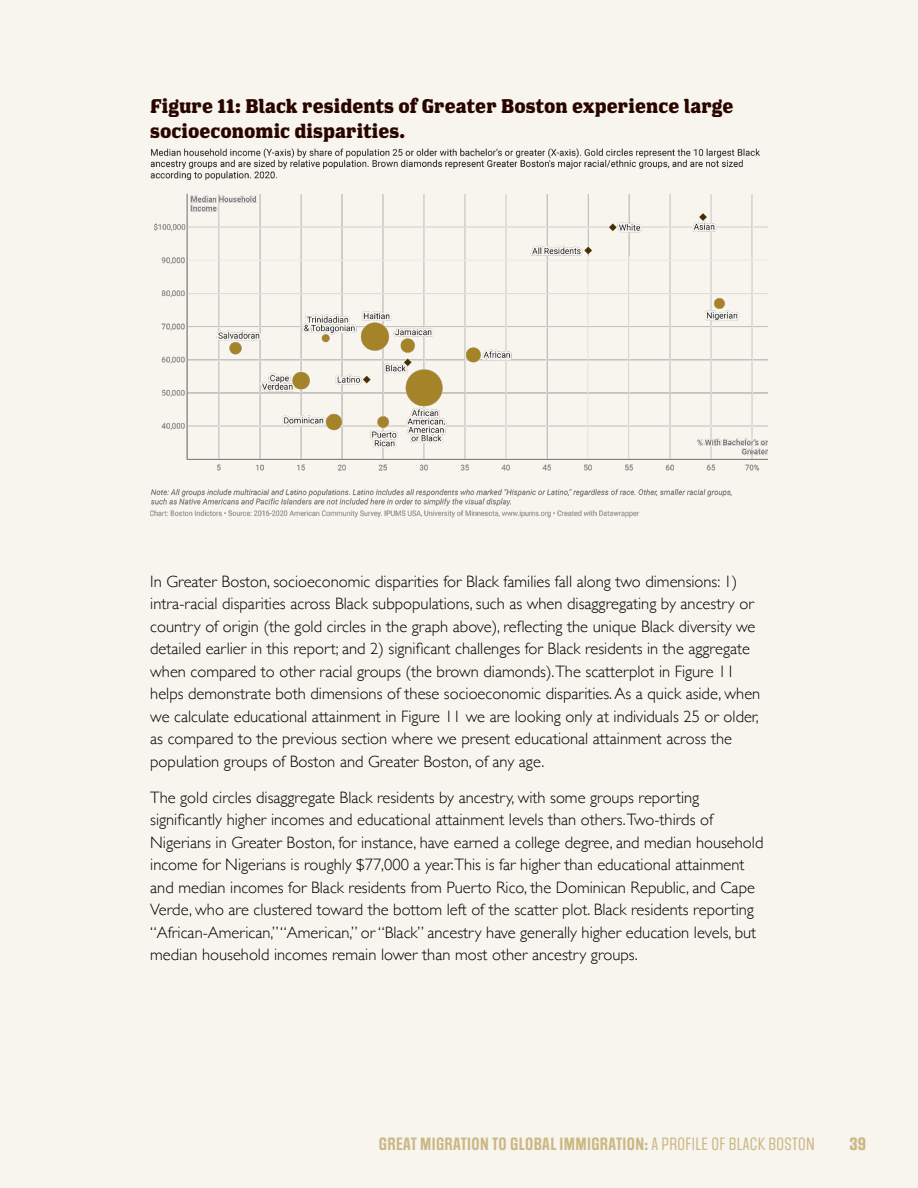
<style>
.page{position:relative;width:918px;height:1188px;background:#f7f5ee}
.page>*{position:absolute;margin:0;border:0;box-sizing:border-box;transform-origin:0 0}
.Graph_Title{font:700 19.5px/25.5px "Los Feliz OT";color:#290500}
.t1{font:300 16.5px/22.5px "Gill Sans";color:#000}
.t2{font:600 15px "Social Gothic";letter-spacing:.025em;color:#a58328}
.t3{font:15px "Social Gothic Soft";color:#a58328}
.s1{font-weight:400}
</style>
<div class="page">
<hr style="left:0;top:0;width:1px;height:1188px;background:#a58328">
<img style="left:150px;top:510px;width:489px;height:8px">
<img style="left:150px;top:148px;width:618px;height:359px">
<p class="Graph_Title" style="left:150px;top:93px;width:585px">Figure 11: Black residents of Greater Boston experience large socioeconomic disparities.</p>
<p class="t1" style="left:150px;top:569px;width:612px">In Greater Boston, socioeconomic disparities for Black families fall along two dimensions: 1) intra-racial disparities across Black subpopulations, such as when disaggregating by ancestry or country of origin (the gold circles in the graph above), reflecting the unique Black diversity we detailed earlier in this report; and 2) significant challenges for Black residents in the aggregate when compared to other racial groups (the brown diamonds).The scatterplot in Figure 11 helps demonstrate both dimensions of these socioeconomic disparities. As a quick aside, when we calculate educational attainment in Figure 11 we are looking only at individuals 25 or older, as compared to the previous section where we present educational attainment across the population groups of Boston and Greater Boston, of any age.</p>
<p class="t1" style="left:150px;top:785px;width:615px">The gold circles disaggregate Black residents by ancestry, with some groups reporting significantly higher incomes and educational attainment levels than others.Two-thirds of Nigerians in Greater Boston, for instance, have earned a college degree, and median household income for Nigerians is roughly $77,000 a year.This is far higher than educational attainment and median incomes for Black residents from Puerto Rico, the Dominican Republic, and Cape Verde, who are clustered toward the bottom left of the scatter plot. Black residents reporting “African-American,” “American,” or “Black” ancestry have generally higher education levels, but median household incomes remain lower than most other ancestry groups.</p>
<p class="t2" style="left:379px;top:1134px;width:438px">GREAT MIGRATION TO GLOBAL IMMIGRATION: <span class="s1">A PROFILE OF BLACK BOSTON</span></p>
<p class="t3" style="left:850px;top:1135px;width:18px">39</p>
</div>
